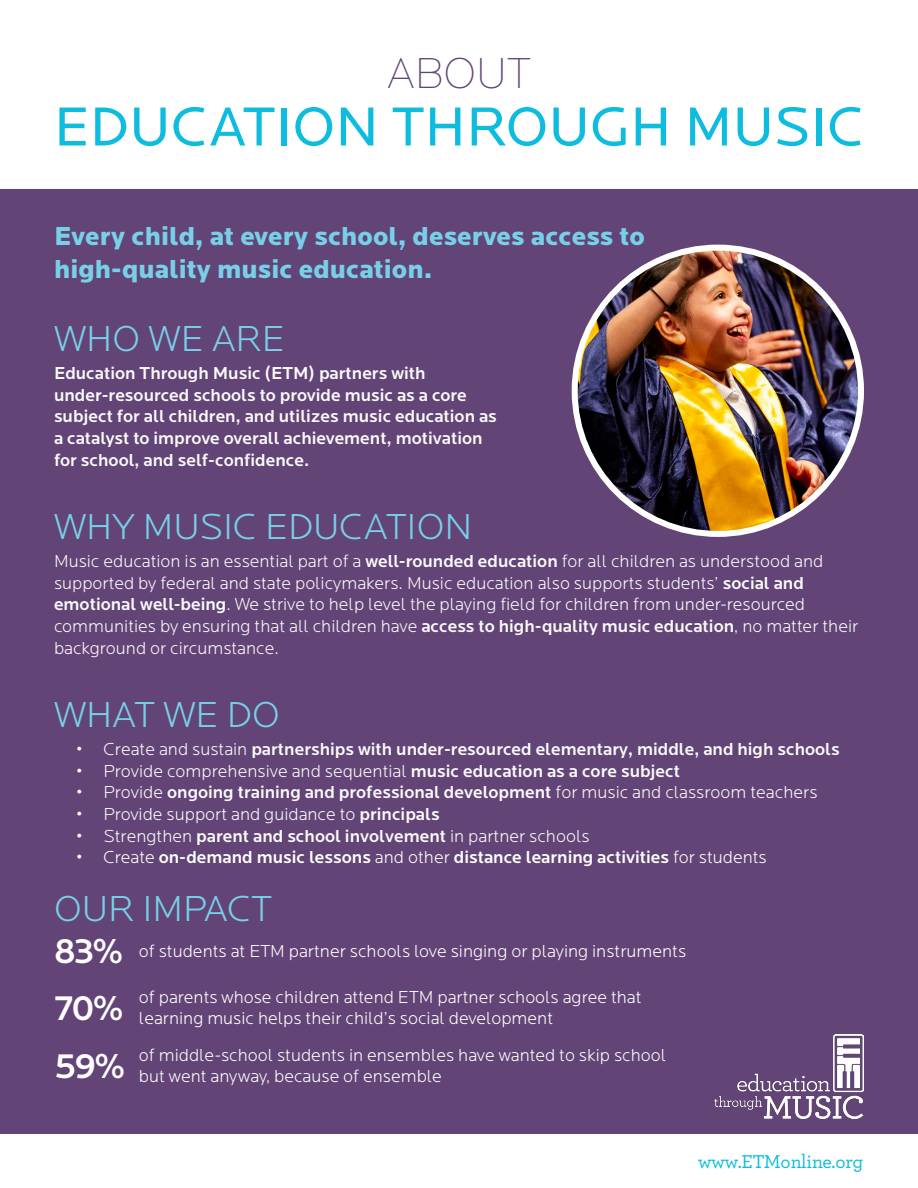
<style>
.page{position:relative;width:918px;height:1188px;background:#fff}
.page>*{position:absolute;margin:0;border:0;box-sizing:border-box;transform-origin:0 0}
.t1{font:57px "Locator";letter-spacing:.005em;color:#0dbcde}
.t2{font:200 45px "Locator";color:#634476}
.t3{font:300 37.5px "Locator";color:#78d0e8}
.t4{font:500 36px "Locator";color:#fff}
.t5{font:900 27px/32.4px "Locator";color:#78d0e8}
.t6{font:500 19.5px "Archer";letter-spacing:-.015em;color:#0dbcde}
.t7{font:300 18px/21.6px "Locator";color:#fafafa}
.t8{font:500 18px/21.6px "Locator";color:#fafafa}
.t9{font:300 18px/21.6px "Locator";color:#fff}
.t10{font:300 18px/21.6px "Locator";color:#fbfdfd}
.t11{font:500 18px "Locator";color:#fff}
.s1{font-weight:500}
.s2{font-weight:300}
</style>
<div class="page">
<div style="left:0;top:190px;width:918px;height:944px;background:#634476"></div>
<img style="left:715px;top:1035px;width:148px;height:84px">
<img style="left:575px;top:248px;width:286px;height:286px;border-radius:143px">
<p class="t2" style="left:387px;top:50px;width:145px">ABOUT</p>
<p class="t1" style="left:54px;top:96px;width:812px">EDUCATION THROUGH MUSIC</p>
<p class="t5" style="left:54px;top:221px;width:592px">Every child, at every school, deserves access to high-quality music education.</p>
<p class="t3" style="left:54px;top:319px;width:232px">WHO WE ARE</p>
<p class="t8" style="left:54px;top:363px;width:444px">Education Through Music (ETM) partners with under-resourced schools to provide music as a core subject for all children, and utilizes music education as a catalyst to improve overall achievement, motivation for school, and self-confidence.</p>
<p class="t3" style="left:54px;top:507px;width:420px">WHY MUSIC EDUCATION</p>
<p class="t7" style="left:54px;top:551px;width:806px">Music education is an essential part of a <span class="s1">well-rounded education</span> for all children as understood and supported by federal and state policymakers. Music education also supports students’ <span class="s1">social and emotional well-being</span>. We strive to help level the playing field for children from under-resourced communities by ensuring that all children have <span class="s1">access to high-quality music education</span>, no matter their background or circumstance.</p>
<p class="t3" style="left:54px;top:695px;width:227px">WHAT WE DO</p>
<p class="t8" style="left:76px;top:739px;width:765px"><span class="s2">• Create and sustain</span> partnerships with under-resourced elementary, middle, and high schools</p>
<p class="t7" style="left:76px;top:761px;width:605px">• Provide comprehensive and sequential <span class="s1">music education as a core subject</span></p>
<p class="t8" style="left:76px;top:782px;width:743px"><span class="s2">• Provide</span> ongoing training and professional development <span class="s2">for music and classroom teachers</span></p>
<p class="t7" style="left:76px;top:804px;width:365px">• Provide support and guidance to <span class="s1">principals</span></p>
<p class="t7" style="left:76px;top:825px;width:515px">• Strengthen <span class="s1">parent and school involvement</span> in partner schools</p>
<p class="t11" style="left:76px;top:847px;width:692px"><span class="s2">• Create</span> on-demand music lessons <span class="s2">and other</span> distance learning activities <span class="s2">for students</span></p>
<p class="t3" style="left:54px;top:889px;width:219px">OUR IMPACT</p>
<p class="t4" style="left:54px;top:931px;width:71px">83%</p>
<p class="t9" style="left:139px;top:940px;width:549px">of students at ETM partner schools love singing or playing instruments</p>
<p class="t4" style="left:54px;top:988px;width:71px">70%</p>
<p class="t9" style="left:139px;top:987px;width:504px">of parents whose children attend ETM partner schools agree that learning music helps their child’s social development</p>
<p class="t4" style="left:54px;top:1046px;width:73px">59%</p>
<p class="t10" style="left:139px;top:1045px;width:529px">of middle-school students in ensembles have wanted to skip school but went anyway, because of ensemble</p>
<p class="t6" style="left:698px;top:1147px;width:167px">www.ETMonline.org</p>
</div>
